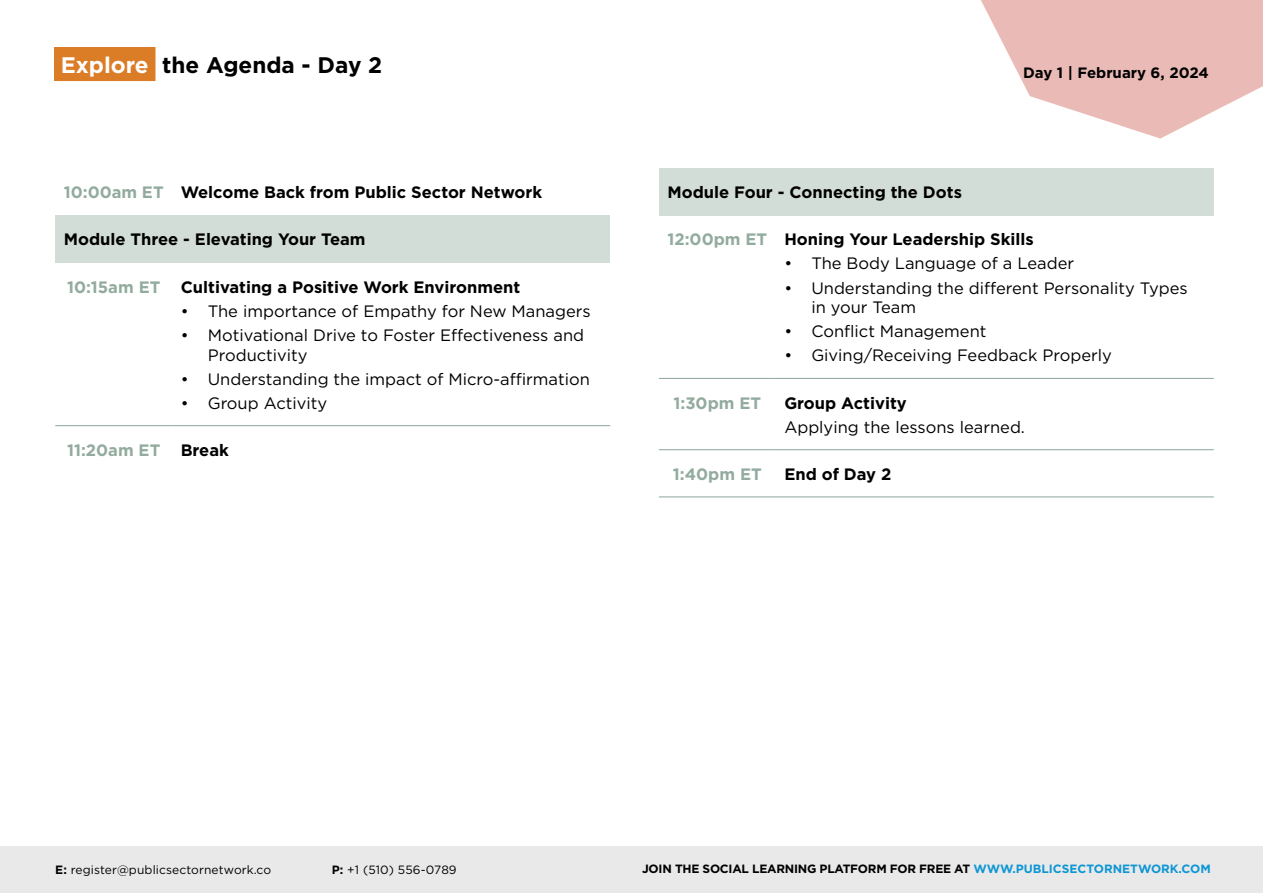
<style>
.page{position:relative;width:1263px;height:893px;background:#fff}
.page>*{position:absolute;margin:0;border:0;box-sizing:border-box;transform-origin:0 0}
.t1{font:700 22.5px "Gotham";color:#000}
.t2{font:16.5px/19.8px "Gotham";color:#000}
.t3{font:700 16.5px "Gotham";color:#000}
.t4{font:700 16.5px "Gotham";color:#92ab9e}
.t5{font:700 15px "Gotham";color:#000}
.t6{font:700 12px "Gotham";letter-spacing:-.02em;color:#000}
.t7{font:12px "Gotham";letter-spacing:.01em;color:#000}
.s1{color:#fff}
.s2{color:#92ab9e}
.s3{color:#000}
.s4{font-weight:700}
.s5{color:#0d96d4}
</style>
<div class="page">
<svg style="left:981px;top:0;width:282px;height:139px"></svg>
<div style="left:54px;top:47px;width:101px;height:34px;background:#db7c26"></div>
<div style="left:0;top:846px;width:1263px;height:47px;background:#e9e9ea"></div>
<div style="left:55px;top:215px;width:555px;height:47px;background:#d3ddd8"></div>
<hr style="left:55px;top:425px;width:117px;height:1px;background:#92ab9e">
<hr style="left:172px;top:425px;width:438px;height:1px;background:#92ab9e">
<div style="left:659px;top:168px;width:555px;height:47px;background:#d3ddd8"></div>
<hr style="left:659px;top:449px;width:117px;height:1px;background:#92ab9e">
<hr style="left:776px;top:449px;width:438px;height:1px;background:#92ab9e">
<hr style="left:659px;top:496px;width:117px;height:1px;background:#92ab9e">
<hr style="left:776px;top:496px;width:438px;height:1px;background:#92ab9e">
<hr style="left:659px;top:378px;width:117px;height:1px;background:#92ab9e">
<hr style="left:776px;top:378px;width:438px;height:1px;background:#92ab9e">
<h1 class="t1" style="left:61px;top:50px;width:323px"><span class="s1">Explore</span> the Agenda - Day 2</h1>
<p class="t3" style="left:64px;top:181px;width:480px"><span class="s2">10:00am ET</span> Welcome Back from Public Sector Network</p>
<p class="t3" style="left:64px;top:229px;width:303px">Module Three - Elevating Your Team</p>
<p class="t3" style="left:67px;top:276px;width:455px"><span class="s2">10:15am ET</span> Cultivating a Positive Work Environment</p>
<p class="t2" style="left:181px;top:301px;width:411px">• The importance of Empathy for New Managers</p>
<p class="t2" style="left:208px;top:325px;width:378px;text-indent:-27px">• Motivational Drive to Foster Effectiveness and<br>Productivity</p>
<p class="t2" style="left:181px;top:368px;width:411px">• Understanding the impact of Micro-affirmation</p>
<p class="t2" style="left:181px;top:393px;width:148px">• Group Activity</p>
<p class="t4" style="left:67px;top:439px;width:163px">11:20am ET <span class="s3">Break</span></p>
<p class="t5" style="left:1023px;top:63px;width:187px">Day 1 | February 6, 2024</p>
<p class="t3" style="left:667px;top:181px;width:296px">Module Four - Connecting the Dots</p>
<p class="t3" style="left:667px;top:229px;width:368px"><span class="s2">12:00pm ET</span> Honing Your Leadership Skills</p>
<p class="t2" style="left:784px;top:253px;width:291px">• The Body Language of a Leader</p>
<p class="t2" style="left:811px;top:277px;width:378px;text-indent:-27px">• Understanding the different Personality Types in your Team</p>
<p class="t2" style="left:784px;top:321px;width:204px">• Conflict Management</p>
<p class="t2" style="left:784px;top:345px;width:329px">• Giving/Receiving Feedback Properly</p>
<p class="t4" style="left:673px;top:392px;width:89px">1:30pm ET</p>
<p class="t3" style="left:784px;top:392px;width:124px">Group Activity</p>
<p class="t2" style="left:784px;top:417px;width:242px">Applying the lessons learned.</p>
<p class="t4" style="left:673px;top:463px;width:90px">1:40pm ET</p>
<p class="t3" style="left:784px;top:463px;width:109px">End of Day 2</p>
<p class="t7" style="left:55px;top:862px;width:217px"><span class="s4">E:</span> register@publicsectornetwork.co</p>
<p class="t7" style="left:332px;top:862px;width:126px"><span class="s4">P:</span> +1 (510) 556-0789</p>
<p class="t6" style="left:642px;top:861px;width:570px">JOIN THE SOCIAL LEARNING PLATFORM FOR FREE AT <span class="s5">WWW.PUBLICSECTORNETWORK.COM</span></p>
</div>
